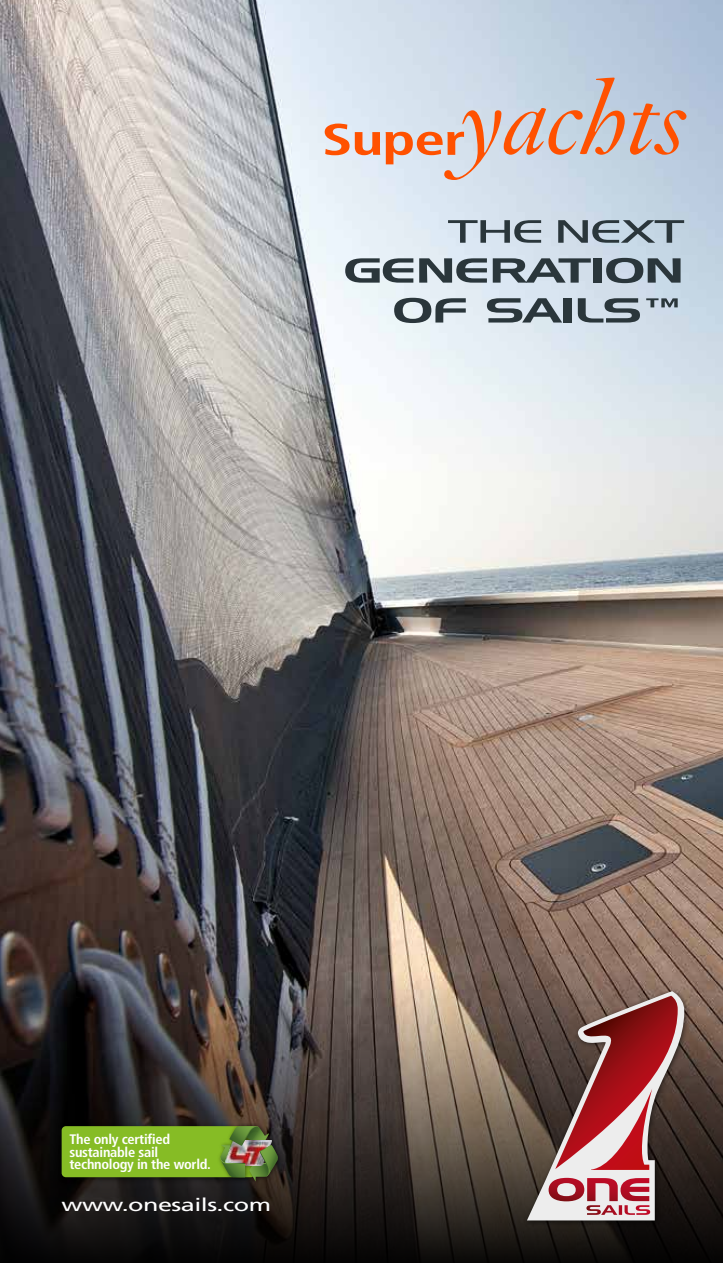
<style>
.page{position:relative;width:723px;height:1263px;background:#fff}
.page>*{position:absolute;margin:0;border:0;box-sizing:border-box;transform-origin:0 0}
.t1{font:100.35px "Hoefler Titling HTF Lt Swash";color:#ff5100}
.t2{font:700 condensed 44.25px "Frutiger LT Std";letter-spacing:-.02em;color:#ff5100;scale:1.4 1}
.t3{font:33.9px/39.9px "Handel Gothic BT";letter-spacing:-.02em;color:#2a363b;text-align:right;scale:1.54 1}
.t4{font:33.9px "Handel";letter-spacing:-.02em;color:#2a363b;scale:1.54 1}
.t5{font:18px "Frutiger LT Std";letter-spacing:-.02em;color:#fff;scale:1.4 1}
.t6{font:700 condensed 13.8px/12.5px "Frutiger LT Std";letter-spacing:-.02em;color:#fff;scale:1.05 1}
</style>
<div class="page">
<img style="left:0;top:0;width:723px;height:975px">
<svg style="left:0;top:975px;width:723px;height:288px"></svg>
<div style="left:523px;top:988px;width:167px;height:238px;background:#000;opacity:.53"></div>
<svg style="left:527px;top:991px;width:157px;height:229px"></svg>
<div style="left:58px;top:1122px;width:203px;height:61px;background:#000;opacity:.53"></div>
<div style="left:62px;top:1126px;width:193px;height:51px;background:#86bc25;border-radius:4px"></div>
<div style="left:217px;top:1123px;width:66px;height:63px;background:#000;opacity:.53"></div>
<img style="left:220px;top:1126px;width:58px;height:55px">
<h1 class="t1" style="left:459px;top:60px;width:228px">yachts</h1>
<h2 class="t2" style="left:322px;top:113px;width:104px">Super</h2>
<h3 class="t4" style="left:448px;top:212px;width:155px">THE NEXT</h3>
<h3 class="t3" style="left:344px;top:250px;width:223px">GENERATION<br>OF SAILS™</h3>
<p class="t6" style="left:69px;top:1133px;width:136px">The only certified sustainable sail technology in the world.</p>
<h3 class="t5" style="left:62px;top:1194px;width:151px">www.onesails.com</h3>
</div>
